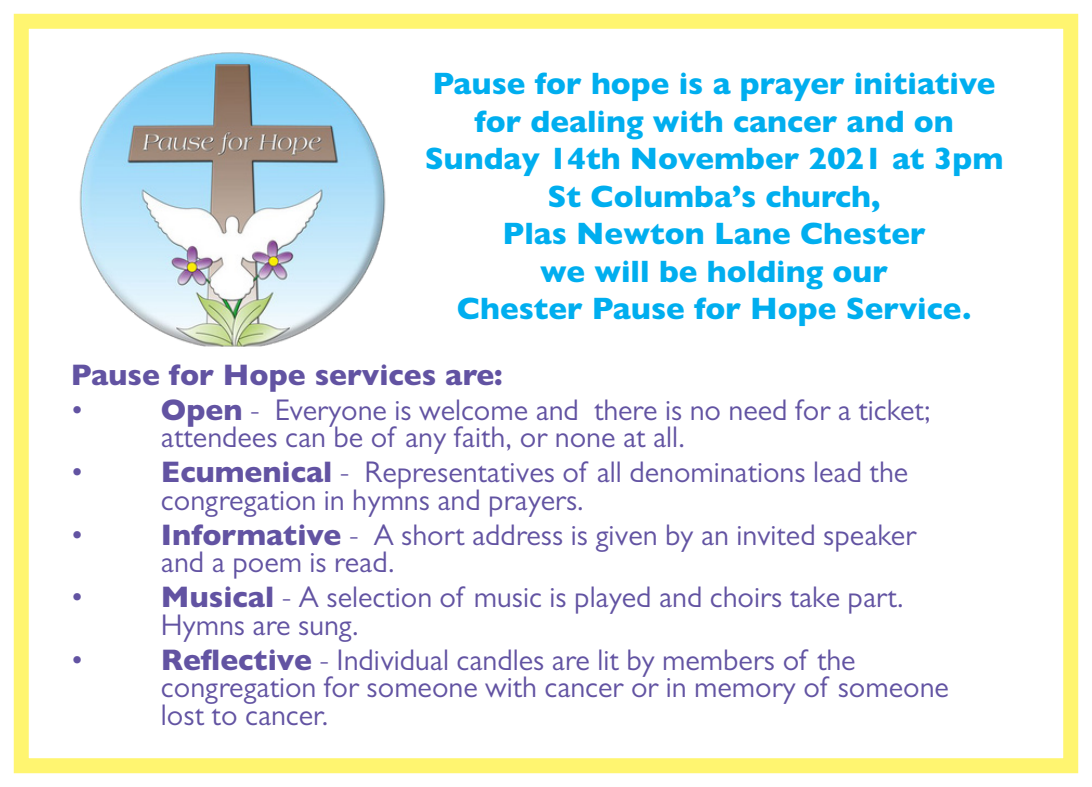
<style>
.page{position:relative;width:1092px;height:787px;background:#fff}
.page>*{position:absolute;margin:0;border:0;box-sizing:border-box;transform-origin:0 0}
.t1{font:800 31.25px/37.5px "Gill Sans";color:#00aeef;text-align:center}
.t2{font:30px "Gill Sans";color:#6253a2}
.t3{font:800 30px "Gill Sans";color:#6253a2}
.s1{font-weight:800}
</style>
<div class="page">
<img style="left:79px;top:52px;width:307px;height:295px">
<div style="left:14px;top:14px;width:1064px;height:759px;border:15px solid #fff570"></div>
<p class="t1" style="left:432px;top:65px;width:564px">Pause for hope is a prayer initiative for dealing with cancer and on</p>
<p class="t1" style="left:425px;top:140px;width:580px">Sunday 14th November 2021 at 3pm<br>St Columba’s church,</p>
<p class="t1" style="left:502px;top:215px;width:424px">Plas Newton Lane Chester</p>
<p class="t1" style="left:540px;top:252px;width:349px">we will be holding our</p>
<p class="t1" style="left:457px;top:290px;width:515px">Chester Pause for Hope Service.</p>
<p class="t3" style="left:71px;top:357px;width:433px">Pause for Hope services are:</p>
<p class="t2" style="left:71px;top:392px;width:14px">•</p>
<p class="t2" style="left:161px;top:392px;width:771px"><span class="s1">Open</span> - Everyone is welcome and there is no need for a ticket;</p>
<p class="t2" style="left:161px;top:420px;width:526px">attendees can be of any faith, or none at all.</p>
<p class="t2" style="left:71px;top:455px;width:14px">•</p>
<p class="t2" style="left:161px;top:455px;width:748px"><span class="s1">Ecumenical</span> - Representatives of all denominations lead the</p>
<p class="t2" style="left:161px;top:482px;width:424px">congregation in hymns and prayers.</p>
<p class="t2" style="left:71px;top:517px;width:14px">•</p>
<p class="t2" style="left:161px;top:517px;width:756px"><span class="s1">Informative</span> - A short address is given by an invited speaker</p>
<p class="t2" style="left:161px;top:545px;width:235px">and a poem is read.</p>
<p class="t2" style="left:71px;top:580px;width:14px">•</p>
<p class="t2" style="left:161px;top:580px;width:744px"><span class="s1">Musical</span> - A selection of music is played and choirs take part.</p>
<p class="t2" style="left:161px;top:607px;width:199px">Hymns are sung.</p>
<p class="t2" style="left:71px;top:642px;width:14px">•</p>
<p class="t2" style="left:161px;top:642px;width:696px"><span class="s1">Reflective</span> - Individual candles are lit by members of the</p>
<p class="t2" style="left:161px;top:670px;width:789px">congregation for someone with cancer or in memory of someone</p>
<p class="t2" style="left:161px;top:697px;width:169px">lost to cancer.</p>
</div>
